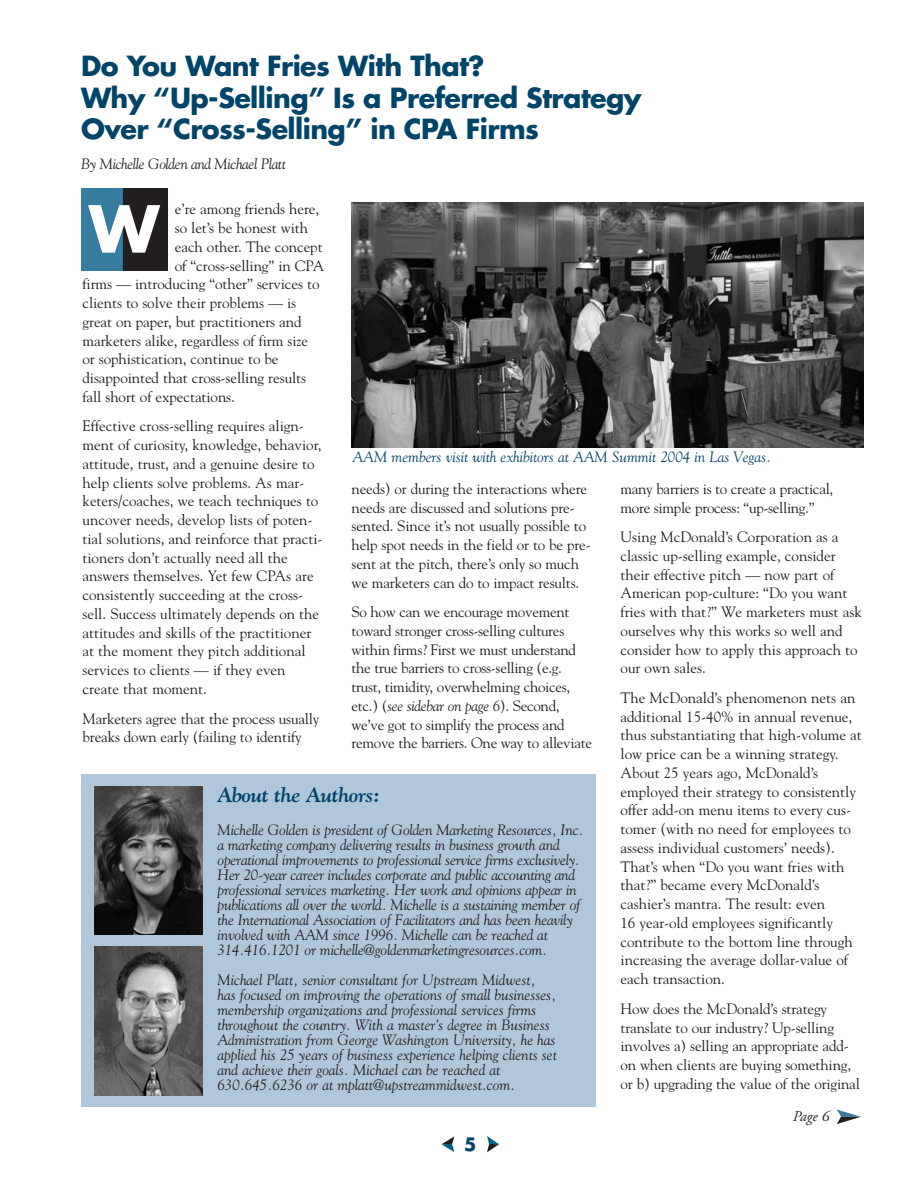
<style>
.page{position:relative;width:918px;height:1188px;background:#fff}
.page>*{position:absolute;margin:0;border:0;box-sizing:border-box;transform-origin:0 0}
.t1{font:700 63px "Futura Std";color:#fff}
.t2{font:700 27px/31.5px "Futura Std";letter-spacing:-.02em;color:#00446a}
.t3{font:italic 700 21px "Goudy Std";letter-spacing:-.03em;color:#00446a}
.t4{font:700 18px "Futura Std";color:#00446a}
.t5{font:15px/18.8px "Goudy Std";color:#231f20}
.t6{font:italic 15px/15px "Goudy Std";letter-spacing:-.01em;color:#231f20}
.t7{font:15px/18.8px "Goudy Std";letter-spacing:-.02em;color:#231f20}
.t8{font:italic 15px "Goudy Std";color:#00446a}
.t9{font:italic 15px "Adobe Garamond Pro";color:#231f20}
.s1{font-style:italic}
</style>
<div class="page">
<svg style="left:441px;top:1136px;width:13px;height:16px"></svg>
<svg style="left:487px;top:1136px;width:12px;height:16px"></svg>
<svg style="left:837px;top:1109px;width:24px;height:15px"></svg>
<div style="left:81px;top:188px;width:42px;height:82px;background:#357c9e"></div>
<div style="left:123px;top:188px;width:45px;height:82px;background:#231f20"></div>
<div style="left:81px;top:775px;width:515px;height:332px;background:#b0c7d9"></div>
<img style="left:94px;top:786px;width:108px;height:149px">
<img style="left:94px;top:947px;width:108px;height:148px">
<img style="left:351px;top:202px;width:513px;height:246px">
<h2 class="t2" style="left:81px;top:53px;width:562px">Do You Want Fries With That?<br>Why “Up-Selling” Is a Preferred Strategy<br>Over “Cross-Selling” in CPA Firms</h2>
<p class="t6" style="left:81px;top:157px;width:206px">By Michelle Golden and Michael Platt</p>
<h1 class="t1" style="left:89px;top:200px;width:72px">W</h1>
<p class="t5" style="left:175px;top:200px;width:146px">e’re among friends here,</p>
<p class="t5" style="left:175px;top:219px;width:135px">so let’s be honest with</p>
<p class="t5" style="left:175px;top:237px;width:149px">each other. The concept</p>
<p class="t5" style="left:175px;top:256px;width:151px">of “cross-selling” in CPA</p>
<p class="t5" style="left:82px;top:275px;width:239px">firms — introducing “other” services to</p>
<p class="t5" style="left:82px;top:294px;width:215px">clients to solve their problems — is</p>
<p class="t5" style="left:82px;top:312px;width:221px">great on paper, but practitioners and</p>
<p class="t5" style="left:82px;top:331px;width:227px">marketers alike, regardless of firm size</p>
<p class="t5" style="left:82px;top:350px;width:198px">or sophistication, continue to be</p>
<p class="t5" style="left:82px;top:369px;width:225px">disappointed that cross-selling results</p>
<p class="t5" style="left:82px;top:387px;width:154px">fall short of expectations.</p>
<p class="t5" style="left:82px;top:417px;width:242px">Effective cross-selling requires align&shy;ment of curiosity, knowledge, behavior, attitude, trust, and a genuine desire to help clients solve problems. As mar&shy;keters/coaches, we teach techniques to uncover needs, develop lists of poten&shy;tial solutions, and reinforce that practi&shy;tioners don’t actually need all the answers themselves. Yet few CPAs are consistently succeeding at the cross&shy;sell. Success ultimately depends on the attitudes and skills of the practitioner at the moment they pitch additional services to clients — if they even create that moment.</p>
<p class="t5" style="left:82px;top:709px;width:239px">Marketers agree that the process usually breaks down early (failing to identify</p>
<p class="t8" style="left:352px;top:448px;width:420px">AAM members visit with exhibitors at AAM Summit 2004 in Las Vegas.</p>
<p class="t7" style="left:621px;top:479px;width:214px">many barriers is to create a practical, more simple process: “up-selling.”</p>
<p class="t5" style="left:621px;top:528px;width:243px">Using McDonald’s Corporation as a classic up-selling example, consider their effective pitch — now part of American pop-culture: “Do you want fries with that?” We marketers must ask ourselves why this works so well and consider how to apply this approach to our own sales.</p>
<p class="t5" style="left:620px;top:688px;width:243px">The McDonald’s phenomenon nets an additional 15-40% in annual revenue, thus substantiating that high-volume at low price can be a winning strategy.<br>About 25 years ago, McDonald’s employed their strategy to consistently offer add-on menu items to every cus&shy;tomer (with no need for employees to assess individual customers’ needs).<br>That’s when “Do you want fries with that?” became every McDonald’s cashier’s mantra. The result: even<br>16 year-old employees significantly contribute to the bottom line through increasing the average dollar-value of each transaction.</p>
<p class="t5" style="left:620px;top:999px;width:241px">How does the McDonald’s strategy translate to our industry? Up-selling involves a) selling an appropriate add&shy;on when clients are buying something, or b) upgrading the value of the original</p>
<p class="t5" style="left:351px;top:479px;width:241px">needs) or during the interactions where needs are discussed and solutions pre&shy;sented. Since it’s not usually possible to help spot needs in the field or to be pre&shy;sent at the pitch, there’s only so much we marketers can do to impact results.</p>
<p class="t7" style="left:351px;top:603px;width:242px">So how can we encourage movement toward stronger cross-selling cultures within firms? First we must understand the true barriers to cross-selling (e.g. trust, timidity, overwhelming choices, etc.) (<span class="s1">see sidebar on page 6</span>). Second, we’ve got to simplify the process and remove the barriers. One way to alleviate</p>
<h3 class="t3" style="left:218px;top:783px;width:164px">About the Authors:</h3>
<p class="t6" style="left:218px;top:823px;width:367px">Michelle Golden is president of Golden Marketing Resources, Inc. a marketing company delivering results in business growth and operational improvements to professional service firms exclusively.<br>Her 20-year career includes corporate and public accounting and professional services marketing. Her work and opinions appear in publications all over the world. Michelle is a sustaining member of the International Association of Facilitators and has been heavily involved with AAM since 1996. Michelle can be reached at 314.416.1201 or michelle@goldenmarketingresources.com.</p>
<p class="t6" style="left:217px;top:973px;width:341px">Michael Platt, senior consultant for Upstream Midwest, has focused on improving the operations of small businesses, membership organizations and professional services firms throughout the country. With a master’s degree in Business Administration from George Washington University, he has applied his 25 years of business experience helping clients set and achieve their goals. Michael can be reached at 630.645.6236 or at mplatt@upstreammidwest.com.</p>
<p class="t4" style="left:464px;top:1136px;width:14px">5</p>
<p class="t9" style="left:793px;top:1110px;width:38px">Page 6</p>
</div>
